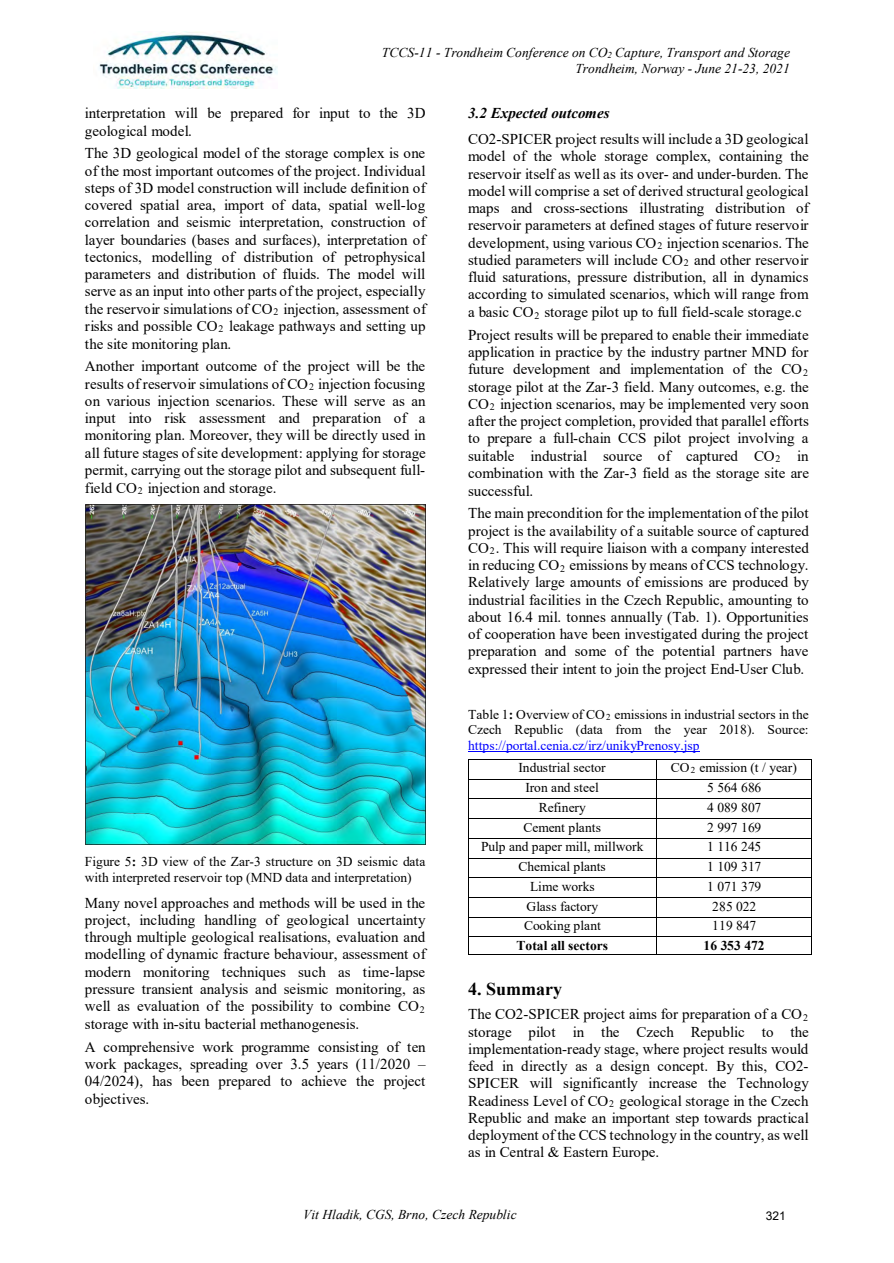
<style>
.page{position:relative;width:894px;height:1263px;background:#fff}
.page>*{position:absolute;margin:0;border:0;box-sizing:border-box;transform-origin:0 0}
.Nadpis_1{font:700 18px "Times New Roman";color:#000}
.Body{font:15px/17.2px "Times New Roman";color:#000;text-align:justify}
.Nadpis_2{font:italic 700 15px "Times New Roman";color:#000}
.Body-2{font:13.5px/15.5px "Times New Roman";color:#000;text-align:justify}
.t1{font:italic 13.5px/15.6px "Times New Roman";color:#000;text-align:right}
.Titulek{font:13.5px/15.6px "Times New Roman";color:#000}
.t2{font:700 13.5px "Times New Roman";color:#000}
.t3{font:12px "Arial";color:#000}
.s1{font-size:9px}
.s2{font-weight:700}
.s3{color:#00f}
</style>
<div class="page">
<img style="left:99px;top:32px;width:178px;height:57px">
<hr style="left:468px;top:751px;width:219px;height:1px;background:#00f">
<svg style="left:687px;top:751px;width:12px;height:1px"></svg>
<hr style="left:468px;top:759px;width:188px;height:1px;background:#000">
<hr style="left:656px;top:759px;width:154px;height:1px;background:#000">
<hr style="left:468px;top:779px;width:188px;height:1px;background:#000">
<hr style="left:656px;top:779px;width:154px;height:1px;background:#000">
<hr style="left:468px;top:799px;width:188px;height:1px;background:#000">
<hr style="left:656px;top:799px;width:154px;height:1px;background:#000">
<hr style="left:468px;top:818px;width:188px;height:1px;background:#000">
<hr style="left:656px;top:818px;width:154px;height:1px;background:#000">
<hr style="left:468px;top:838px;width:188px;height:1px;background:#000">
<hr style="left:656px;top:838px;width:154px;height:1px;background:#000">
<hr style="left:468px;top:858px;width:188px;height:1px;background:#000">
<hr style="left:656px;top:858px;width:154px;height:1px;background:#000">
<hr style="left:468px;top:877px;width:188px;height:1px;background:#000">
<hr style="left:656px;top:877px;width:154px;height:1px;background:#000">
<hr style="left:468px;top:897px;width:188px;height:1px;background:#000">
<hr style="left:656px;top:897px;width:154px;height:1px;background:#000">
<hr style="left:468px;top:917px;width:188px;height:1px;background:#000">
<hr style="left:656px;top:917px;width:154px;height:1px;background:#000">
<hr style="left:468px;top:937px;width:188px;height:1px;background:#000">
<hr style="left:656px;top:937px;width:154px;height:1px;background:#000">
<svg style="left:468px;top:760px;width:1px;height:195px"></svg>
<hr style="left:468px;top:955px;width:188px;height:1px;background:#000">
<svg style="left:656px;top:760px;width:1px;height:195px"></svg>
<hr style="left:656px;top:955px;width:154px;height:1px;background:#000">
<img style="left:85px;top:505px;width:340px;height:340px">
<p class="t1" style="left:382px;top:45px;width:409px">TCCS-11 - Trondheim Conference on CO<span class="s1">2</span> Capture, Transport and Storage<br>Trondheim, Norway - June 21-23, 2021</p>
<p class="Body" style="left:85px;top:104px;width:342px;line-height:17.7px">interpretation will be prepared for input to the 3D geological model.</p>
<p class="Body" style="left:85px;top:144px;width:342px">The 3D geological model of the storage complex is one of the most important outcomes of the project. Individual steps of 3D model construction will include definition of covered spatial area, import of data, spatial well-log correlation and seismic interpretation, construction of layer boundaries (bases and surfaces), interpretation of tectonics, modelling of distribution of petrophysical parameters and distribution of fluids. The model will serve as an input into other parts of the project, especially the reservoir simulations of CO<sub>2</sub> injection, assessment of risks and possible CO<sub>2</sub> leakage pathways and setting up the site monitoring plan.</p>
<p class="Body" style="left:85px;top:357px;width:342px">Another important outcome of the project will be the results of reservoir simulations of CO<sub>2</sub> injection focusing on various injection scenarios. These will serve as an input into risk assessment and preparation of a monitoring plan. Moreover, they will be directly used in all future stages of site development: applying for storage permit, carrying out the storage pilot and subsequent full&shy;field CO<sub>2</sub> injection and storage.</p>
<p class="Titulek" style="left:85px;top:854px;width:342px">Figure 5<span class="s2">:</span> 3D view of the Zar-3 structure on 3D seismic data with interpreted reservoir top (MND data and interpretation)</p>
<p class="Body" style="left:85px;top:894px;width:342px">Many novel approaches and methods will be used in the project, including handling of geological uncertainty through multiple geological realisations, evaluation and modelling of dynamic fracture behaviour, assessment of modern monitoring techniques such as time-lapse pressure transient analysis and seismic monitoring, as well as evaluation of the possibility to combine CO<sub>2 </sub>storage with in-situ bacterial methanogenesis.</p>
<p class="Body" style="left:85px;top:1038px;width:342px">A comprehensive work programme consisting of ten work packages, spreading over 3.5 years (11/2020 – 04/2024), has been prepared to achieve the project objectives.</p>
<h2 class="Nadpis_2" style="left:468px;top:103px;width:143px">3.2 Expected outcomes</h2>
<p class="Body" style="left:468px;top:130px;width:342px">CO2-SPICER project results will include a 3D geological model of the whole storage complex, containing the reservoir itself as well as its over- and under-burden. The model will comprise a set of derived structural geological maps and cross-sections illustrating distribution of reservoir parameters at defined stages of future reservoir development, using various CO<sub>2</sub> injection scenarios. The studied parameters will include CO<sub>2</sub> and other reservoir fluid saturations, pressure distribution, all in dynamics according to simulated scenarios, which will range from a basic CO<sub>2</sub> storage pilot up to full field-scale storage.c</p>
<p class="Body" style="left:468px;top:326px;width:342px">Project results will be prepared to enable their immediate application in practice by the industry partner MND for future development and implementation of the CO<sub>2 </sub>storage pilot at the Zar-3 field. Many outcomes, e.g. the CO<sub>2</sub> injection scenarios, may be implemented very soon after the project completion, provided that parallel efforts to prepare a full-chain CCS pilot project involving a suitable industrial source of captured CO<sub>2</sub> in combination with the Zar-3 field as the storage site are successful.</p>
<p class="Body" style="left:468px;top:504px;width:342px">The main precondition for the implementation of the pilot project is the availability of a suitable source of captured CO<sub>2</sub>. This will require liaison with a company interested in reducing CO<sub>2</sub> emissions by means of CCS technology.<br>Relatively large amounts of emissions are produced by industrial facilities in the Czech Republic, amounting to about 16.4 mil. tonnes annually (Tab. 1). Opportunities of cooperation have been investigated during the project preparation and some of the potential partners have expressed their intent to join the project End-User Club.</p>
<p class="Body-2" style="left:468px;top:706px;width:342px">Table 1<span class="s2">:</span> Overview of CO<span class="s1">2</span> emissions in industrial sectors in the Czech Republic (data from the year 2018). Source: <span class="s3">https://portal.cenia.cz/irz/unikyPrenosy.jsp</span></p>
<p class="Body-2" style="left:518px;top:760px;width:88px">Industrial sector</p>
<p class="Body-2" style="left:670px;top:760px;width:127px">CO<span class="s1">2</span> emission (t / year)</p>
<p class="Body-2" style="left:525px;top:779px;width:75px">Iron and steel</p>
<p class="Body-2" style="left:706px;top:779px;width:56px">5 564 686</p>
<p class="Body-2" style="left:538px;top:799px;width:49px">Refinery</p>
<p class="Body-2" style="left:706px;top:799px;width:56px">4 089 807</p>
<p class="Body-2" style="left:523px;top:819px;width:79px">Cement plants</p>
<p class="Body-2" style="left:706px;top:819px;width:56px">2 997 169</p>
<p class="Body-2" style="left:481px;top:838px;width:164px">Pulp and paper mill, millwork</p>
<p class="Body-2" style="left:706px;top:838px;width:56px">1 116 245</p>
<p class="Body-2" style="left:518px;top:858px;width:89px">Chemical plants</p>
<p class="Body-2" style="left:706px;top:858px;width:56px">1 109 317</p>
<p class="Body-2" style="left:530px;top:878px;width:66px">Lime works</p>
<p class="Body-2" style="left:706px;top:878px;width:56px">1 071 379</p>
<p class="Body-2" style="left:526px;top:898px;width:73px">Glass factory</p>
<p class="Body-2" style="left:712px;top:898px;width:45px">285 022</p>
<p class="Body-2" style="left:524px;top:917px;width:78px">Cooking plant</p>
<p class="Body-2" style="left:712px;top:917px;width:45px">119 847</p>
<p class="t2" style="left:516px;top:936px;width:93px">Total all sectors</p>
<p class="t2" style="left:703px;top:936px;width:63px">16 353 472</p>
<p class="Nadpis_1" style="left:468px;top:976px;width:95px">4. Summary</p>
<p class="Body" style="left:468px;top:1005px;width:342px">The CO2-SPICER project aims for preparation of a CO<sub>2 </sub>storage pilot in the Czech Republic to the implementation-ready stage, where project results would feed in directly as a design concept. By this, CO2- SPICER will significantly increase the Technology Readiness Level of CO<sub>2</sub> geological storage in the Czech Republic and make an important step towards practical deployment of the CCS technology in the country, as well as in Central &amp; Eastern Europe.</p>
<p class="t1" style="left:303px;top:1207px;width:215px">Vit Hladik, CGS, Brno, Czech Republic</p>
<p class="t3" style="left:765px;top:1207px;width:22px">321</p>
</div>
